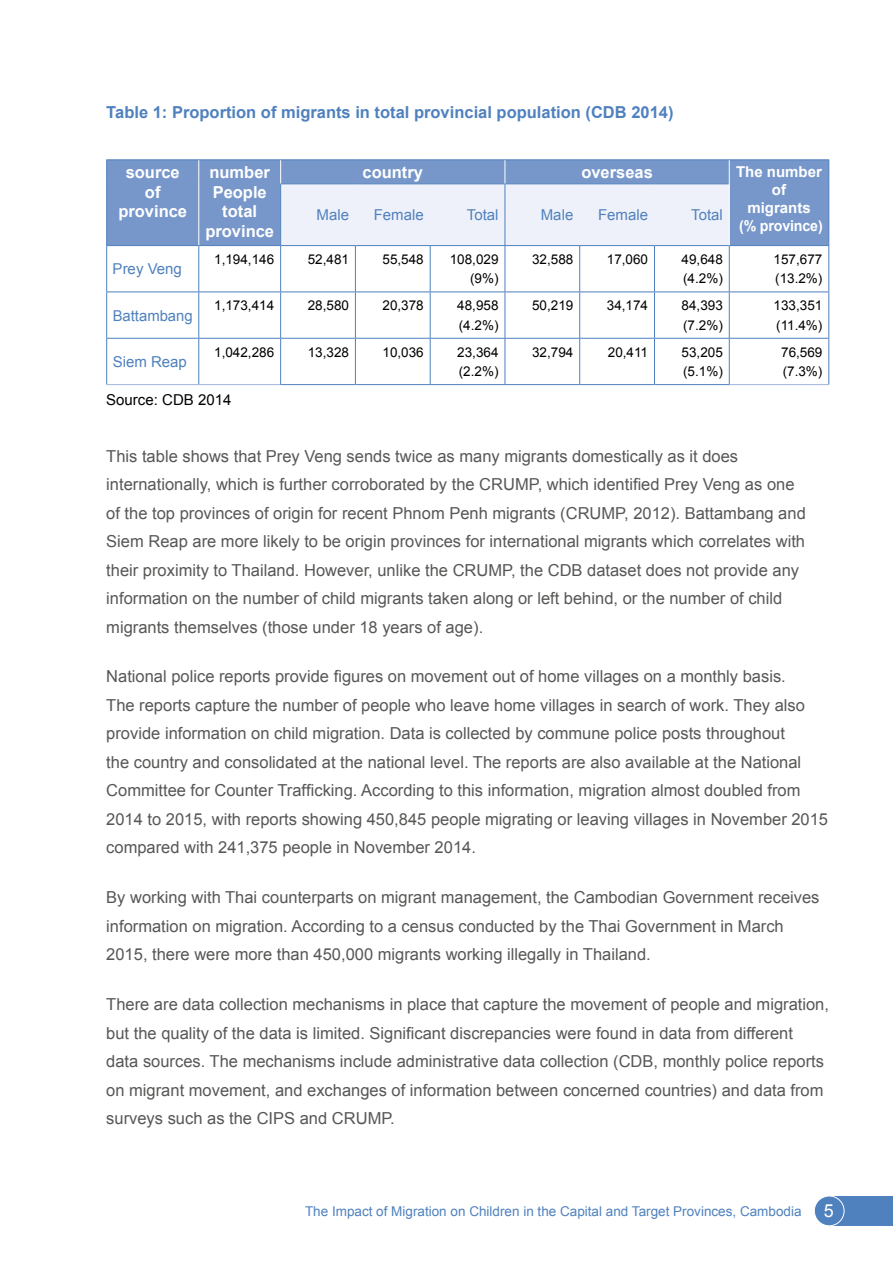
<style>
.page{position:relative;width:893px;height:1263px;background:#fff}
.page>*{position:absolute;margin:0;border:0;box-sizing:border-box;transform-origin:0 0}
.t1{font:18px "Arial";color:#fff}
.t2{font:16.5px/28.5px "Arial";color:#575756}
.t3{font:700 16.5px "Arial";color:#4f81be}
.t4{font:700 16.5px/19.8px "Arial";color:#fff;text-align:center}
.t5{font:15px "Arial";color:#4f81be}
.t6{font:700 15px/18px "Arial";color:#fff;text-align:center}
.t7{font:15px "Arial";color:#000}
.t8{font:13.5px/19.5px "Arial";color:#000}
.t9{font:13.5px "Arial";color:#4f81be}
</style>
<div class="page">
<div style="left:107px;top:160px;width:721px;height:85px;background:#7797ca"></div>
<svg style="left:106px;top:160px;width:1px;height:24px"></svg>
<hr style="left:106px;top:184px;width:1px;height:61px;background:#4e80bd">
<hr style="left:106px;top:159px;width:93px;height:1px;background:#4e80bd">
<hr style="left:199px;top:159px;width:82px;height:1px;background:#4e80bd">
<hr style="left:281px;top:159px;width:74px;height:1px;background:#4e80bd">
<hr style="left:355px;top:159px;width:75px;height:1px;background:#4e80bd">
<hr style="left:430px;top:159px;width:75px;height:1px;background:#4e80bd">
<hr style="left:505px;top:159px;width:75px;height:1px;background:#4e80bd">
<hr style="left:580px;top:159px;width:74px;height:1px;background:#4e80bd">
<hr style="left:654px;top:159px;width:75px;height:1px;background:#4e80bd">
<hr style="left:729px;top:159px;width:100px;height:1px;background:#4e80bd">
<svg style="left:828px;top:160px;width:1px;height:24px"></svg>
<hr style="left:828px;top:184px;width:1px;height:61px;background:#4e80bd">
<hr style="left:106px;top:246px;width:1px;height:46px;background:#4e80bd">
<hr style="left:106px;top:292px;width:1px;height:46px;background:#4e80bd">
<hr style="left:106px;top:245px;width:93px;height:1px;background:#4e80bd">
<hr style="left:106px;top:292px;width:93px;height:1px;background:#4e80bd">
<hr style="left:198px;top:246px;width:1px;height:46px;background:#4e80bd">
<hr style="left:198px;top:292px;width:1px;height:46px;background:#4e80bd">
<hr style="left:199px;top:245px;width:82px;height:1px;background:#4e80bd">
<hr style="left:199px;top:292px;width:82px;height:1px;background:#4e80bd">
<hr style="left:280px;top:246px;width:1px;height:46px;background:#4e80bd">
<hr style="left:280px;top:292px;width:1px;height:46px;background:#4e80bd">
<hr style="left:355px;top:246px;width:1px;height:46px;background:#4e80bd">
<hr style="left:430px;top:246px;width:1px;height:46px;background:#4e80bd">
<hr style="left:505px;top:246px;width:1px;height:46px;background:#4e80bd">
<hr style="left:579px;top:246px;width:1px;height:46px;background:#4e80bd">
<hr style="left:654px;top:246px;width:1px;height:46px;background:#4e80bd">
<hr style="left:355px;top:292px;width:1px;height:46px;background:#4e80bd">
<hr style="left:430px;top:292px;width:1px;height:46px;background:#4e80bd">
<hr style="left:505px;top:292px;width:1px;height:46px;background:#4e80bd">
<hr style="left:579px;top:292px;width:1px;height:46px;background:#4e80bd">
<hr style="left:654px;top:292px;width:1px;height:46px;background:#4e80bd">
<hr style="left:281px;top:292px;width:74px;height:1px;background:#4e80bd">
<hr style="left:355px;top:292px;width:75px;height:1px;background:#4e80bd">
<hr style="left:430px;top:292px;width:75px;height:1px;background:#4e80bd">
<hr style="left:505px;top:292px;width:75px;height:1px;background:#4e80bd">
<hr style="left:580px;top:292px;width:74px;height:1px;background:#4e80bd">
<hr style="left:654px;top:292px;width:75px;height:1px;background:#4e80bd">
<hr style="left:729px;top:246px;width:1px;height:46px;background:#4e80bd">
<hr style="left:729px;top:292px;width:1px;height:46px;background:#4e80bd">
<hr style="left:729px;top:245px;width:100px;height:1px;background:#4e80bd">
<hr style="left:828px;top:246px;width:1px;height:46px;background:#4e80bd">
<hr style="left:828px;top:292px;width:1px;height:46px;background:#4e80bd">
<hr style="left:729px;top:292px;width:100px;height:1px;background:#4e80bd">
<hr style="left:106px;top:339px;width:1px;height:45px;background:#4e80bd">
<hr style="left:106px;top:338px;width:93px;height:1px;background:#4e80bd">
<hr style="left:106px;top:384px;width:93px;height:1px;background:#a3b5db">
<hr style="left:198px;top:339px;width:1px;height:45px;background:#4e80bd">
<hr style="left:199px;top:338px;width:82px;height:1px;background:#4e80bd">
<hr style="left:199px;top:384px;width:81px;height:1px;background:#a3b5db">
<hr style="left:280px;top:339px;width:1px;height:45px;background:#4e80bd">
<hr style="left:281px;top:338px;width:74px;height:1px;background:#4e80bd">
<hr style="left:355px;top:338px;width:75px;height:1px;background:#4e80bd">
<hr style="left:430px;top:338px;width:75px;height:1px;background:#4e80bd">
<hr style="left:505px;top:338px;width:75px;height:1px;background:#4e80bd">
<hr style="left:580px;top:338px;width:74px;height:1px;background:#4e80bd">
<hr style="left:654px;top:338px;width:75px;height:1px;background:#4e80bd">
<hr style="left:355px;top:339px;width:1px;height:45px;background:#4e80bd">
<hr style="left:430px;top:339px;width:1px;height:45px;background:#4e80bd">
<hr style="left:505px;top:339px;width:1px;height:45px;background:#4e80bd">
<hr style="left:579px;top:339px;width:1px;height:45px;background:#4e80bd">
<hr style="left:654px;top:339px;width:1px;height:45px;background:#4e80bd">
<hr style="left:280px;top:384px;width:75px;height:1px;background:#4e80bd">
<hr style="left:355px;top:384px;width:75px;height:1px;background:#4e80bd">
<hr style="left:430px;top:384px;width:75px;height:1px;background:#4e80bd">
<hr style="left:505px;top:384px;width:75px;height:1px;background:#4e80bd">
<hr style="left:580px;top:384px;width:74px;height:1px;background:#4e80bd">
<hr style="left:654px;top:384px;width:76px;height:1px;background:#4e80bd">
<hr style="left:729px;top:339px;width:1px;height:45px;background:#4e80bd">
<hr style="left:729px;top:338px;width:100px;height:1px;background:#4e80bd">
<hr style="left:828px;top:339px;width:1px;height:45px;background:#4e80bd">
<hr style="left:730px;top:384px;width:99px;height:1px;background:#a3b5db">
<svg style="left:198px;top:160px;width:1px;height:24px"></svg>
<hr style="left:198px;top:184px;width:1px;height:61px;background:#fff">
<svg style="left:280px;top:160px;width:450px;height:86px"></svg>
<hr style="left:729px;top:184px;width:1px;height:61px;background:#fff">
<div style="left:828px;top:1196px;width:65px;height:30px;background:#4f81be"></div>
<div style="left:814px;top:1196px;width:30px;height:30px;background:#4f81be;border-radius:50%"></div>
<div style="left:814px;top:1195px;width:30px;height:31px;border:1px solid #fff;border-radius:50%"></div>
<p class="t3" style="left:106px;top:101px;width:569px">Table 1: Proportion of migrants in total provincial population (CDB 2014)</p>
<p class="t4" style="left:118px;top:163px;width:70px">source of province</p>
<p class="t4" style="left:205px;top:163px;width:70px">number<br>People total province</p>
<p class="t4" style="left:363px;top:163px;width:62px">country</p>
<p class="t4" style="left:581px;top:163px;width:73px">overseas</p>
<p class="t6" style="left:736px;top:163px;width:88px">The number of<br>migrants<br>(% province)</p>
<p class="t5" style="left:317px;top:205px;width:34px">Male</p>
<p class="t5" style="left:374px;top:205px;width:52px">Female</p>
<p class="t5" style="left:467px;top:205px;width:33px">Total</p>
<p class="t5" style="left:541px;top:205px;width:34px">Male</p>
<p class="t5" style="left:598px;top:205px;width:52px">Female</p>
<p class="t5" style="left:691px;top:205px;width:33px">Total</p>
<p class="t5" style="left:113px;top:259px;width:71px">Prey Veng</p>
<p class="t5" style="left:113px;top:305px;width:82px">Battambang</p>
<p class="t8" style="left:214px;top:249px;width:62px">1,194,146</p>
<p class="t8" style="left:308px;top:249px;width:43px">52,481</p>
<p class="t8" style="left:382px;top:249px;width:43px">55,548</p>
<p class="t8" style="left:450px;top:249px;width:50px;text-align:right">108,029 (9%)</p>
<p class="t8" style="left:532px;top:249px;width:43px">32,588</p>
<p class="t8" style="left:607px;top:249px;width:43px">17,060</p>
<p class="t8" style="left:682px;top:249px;width:43px">49,648 (4.2%)</p>
<p class="t8" style="left:774px;top:249px;width:50px">157,677 (13.2%)</p>
<p class="t8" style="left:214px;top:296px;width:62px">1,173,414</p>
<p class="t8" style="left:308px;top:296px;width:43px">28,580</p>
<p class="t8" style="left:382px;top:296px;width:43px">20,378</p>
<p class="t8" style="left:457px;top:296px;width:43px">48,958 (4.2%)</p>
<p class="t8" style="left:532px;top:296px;width:43px">50,219</p>
<p class="t8" style="left:607px;top:296px;width:43px">34,174</p>
<p class="t8" style="left:682px;top:296px;width:43px">84,393 (7.2%)</p>
<p class="t8" style="left:774px;top:296px;width:50px">133,351 (11.4%)</p>
<p class="t8" style="left:214px;top:342px;width:62px">1,042,286</p>
<p class="t8" style="left:308px;top:342px;width:43px">13,328</p>
<p class="t8" style="left:382px;top:342px;width:43px">10,036</p>
<p class="t8" style="left:457px;top:342px;width:43px">23,364 (2.2%)</p>
<p class="t8" style="left:532px;top:342px;width:43px">32,794</p>
<p class="t8" style="left:608px;top:342px;width:42px">20,411</p>
<p class="t8" style="left:682px;top:342px;width:43px">53,205 (5.1%)</p>
<p class="t8" style="left:781px;top:342px;width:43px">76,569 (7.3%)</p>
<p class="t7" style="left:106px;top:390px;width:127px">Source: CDB 2014</p>
<p class="t5" style="left:113px;top:351px;width:76px">Siem Reap</p>
<p class="t2" style="left:106px;top:442px;width:701px">This table shows that Prey Veng sends twice as many migrants domestically as it does internationally, which is further corroborated by the CRUMP, which identified Prey Veng as one of the top provinces of origin for recent Phnom Penh migrants (CRUMP, 2012). Battambang and Siem Reap are more likely to be origin provinces for international migrants which correlates with their proximity to Thailand. However, unlike the CRUMP, the CDB dataset does not provide any information on the number of child migrants taken along or left behind, or the number of child migrants themselves (those under 18 years of age).</p>
<p class="t2" style="left:106px;top:662px;width:723px">National police reports provide figures on movement out of home villages on a monthly basis.<br>The reports capture the number of people who leave home villages in search of work. They also provide information on child migration. Data is collected by commune police posts throughout<br>the country and consolidated at the national level. The reports are also available at the National Committee for Counter Trafficking. According to this information, migration almost doubled from 2014 to 2015, with reports showing 450,845 people migrating or leaving villages in November 2015 compared with 241,375 people in November 2014.</p>
<p class="t2" style="left:106px;top:883px;width:715px">By working with Thai counterparts on migrant management, the Cambodian Government receives information on migration. According to a census conducted by the Thai Government in March<br>2015, there were more than 450,000 migrants working illegally in Thailand.</p>
<p class="t2" style="left:106px;top:990px;width:724px">There are data collection mechanisms in place that capture the movement of people and migration, but the quality of the data is limited. Significant discrepancies were found in data from different data sources. The mechanisms include administrative data collection (CDB, monthly police reports on migrant movement, and exchanges of information between concerned countries) and data from surveys such as the CIPS and CRUMP.</p>
<p class="t9" style="left:305px;top:1201px;width:498px">The Impact of Migration on Children in the Capital and Target Provinces, Cambodia</p>
<p class="t1" style="left:824px;top:1199px;width:12px">5</p>
</div>
